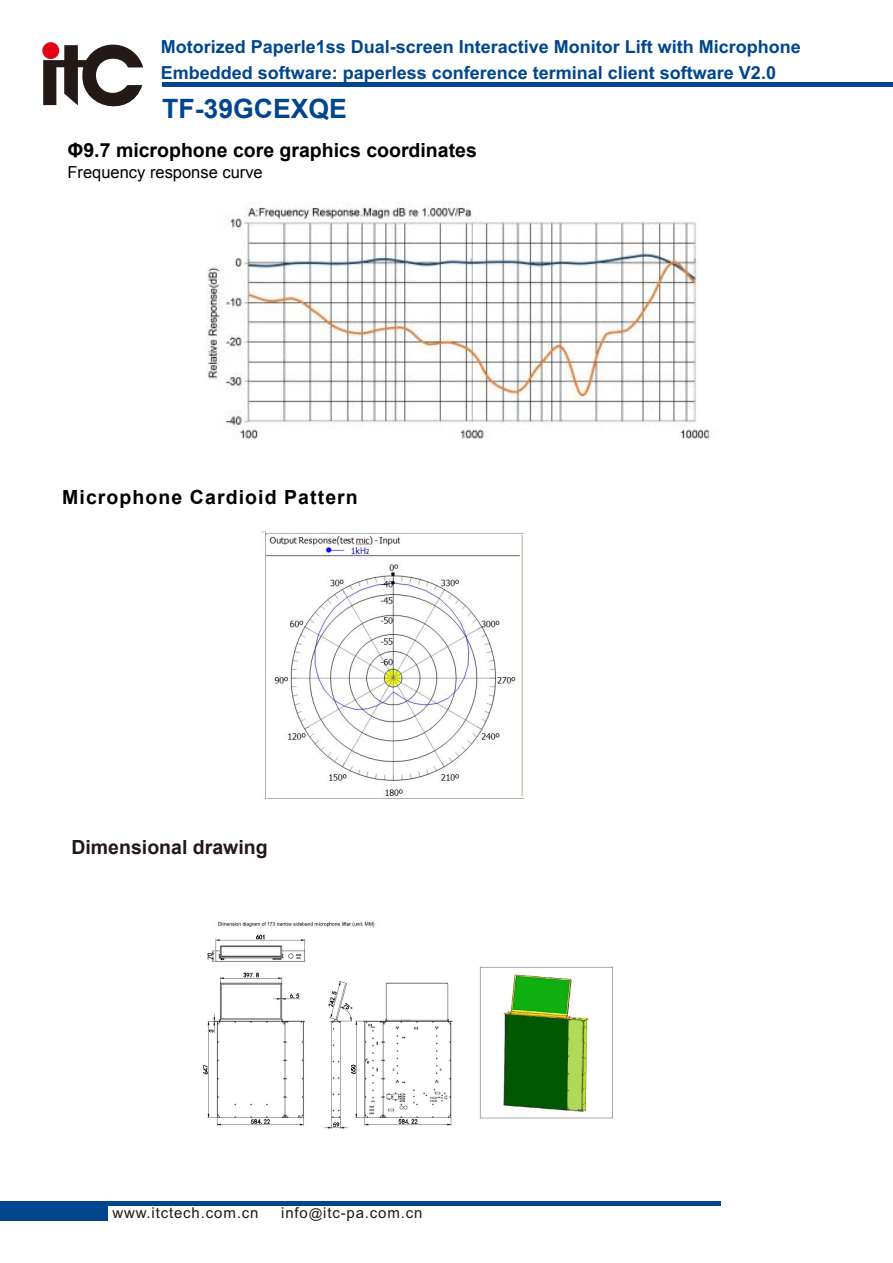
<style>
.page{position:relative;width:893px;height:1263px;background:#fff}
.page>*{position:absolute;margin:0;border:0;box-sizing:border-box;transform-origin:0 0}
.t1{font:700 26.55px "Arial";color:#00468e}
.t2{font:700 19.5px "Arial";color:#000}
.t3{font:700 19.5px "Arial";letter-spacing:.055em;color:#000}
.t4{font:700 19.5px "Arial";color:#231916}
.t5{font:700 18px/26.1px "Arial";color:#00468e}
.t6{font:16.5px "Arial";color:#000}
.t7{font:15px "Arial";letter-spacing:.055em;color:#231916}
.s1{font-style:inherit}
.s2{font-size:13.5px}
</style>
<div class="page">
<hr style="left:0;top:1202px;width:720px;height:4px;background:#00468e">
<div style="left:0;top:1202px;width:108px;height:18px;background:#00468e"></div>
<hr style="left:163px;top:82px;width:730px;height:4px;background:#00468e">
<svg style="left:43px;top:42px;width:100px;height:65px"></svg>
<img style="left:205px;top:201px;width:504px;height:238px">
<img style="left:262px;top:530px;width:262px;height:269px">
<img style="left:203px;top:921px;width:410px;height:208px">
<p class="t5" style="left:161px;top:35px;width:642px">Motorized Paperle<span class="s1">1</span>ss Dual-screen Interactive Monitor Lift with Microphone<br>Embedded software: paperless conference terminal client software V2.0</p>
<h1 class="t1" style="left:162px;top:90px;width:186px">TF-39GCEXQE</h1>
<p class="t2" style="left:67px;top:137px;width:411px">Φ9.7 microphone core graphics coordinates</p>
<p class="t6" style="left:67px;top:162px;width:197px">Frequency response curve</p>
<p class="t3" style="left:62px;top:484px;width:297px">Microphone Cardioid Pattern</p>
<p class="t4" style="left:71px;top:834px;width:198px">Dimensional drawing</p>
<p class="t7" style="left:112px;top:1207px;width:147px">www.itctech.com.cn</p>
<p class="t7" style="left:281px;top:1207px;width:143px">info<span class="s2">@</span>itc-pa.com.cn</p>
</div>
